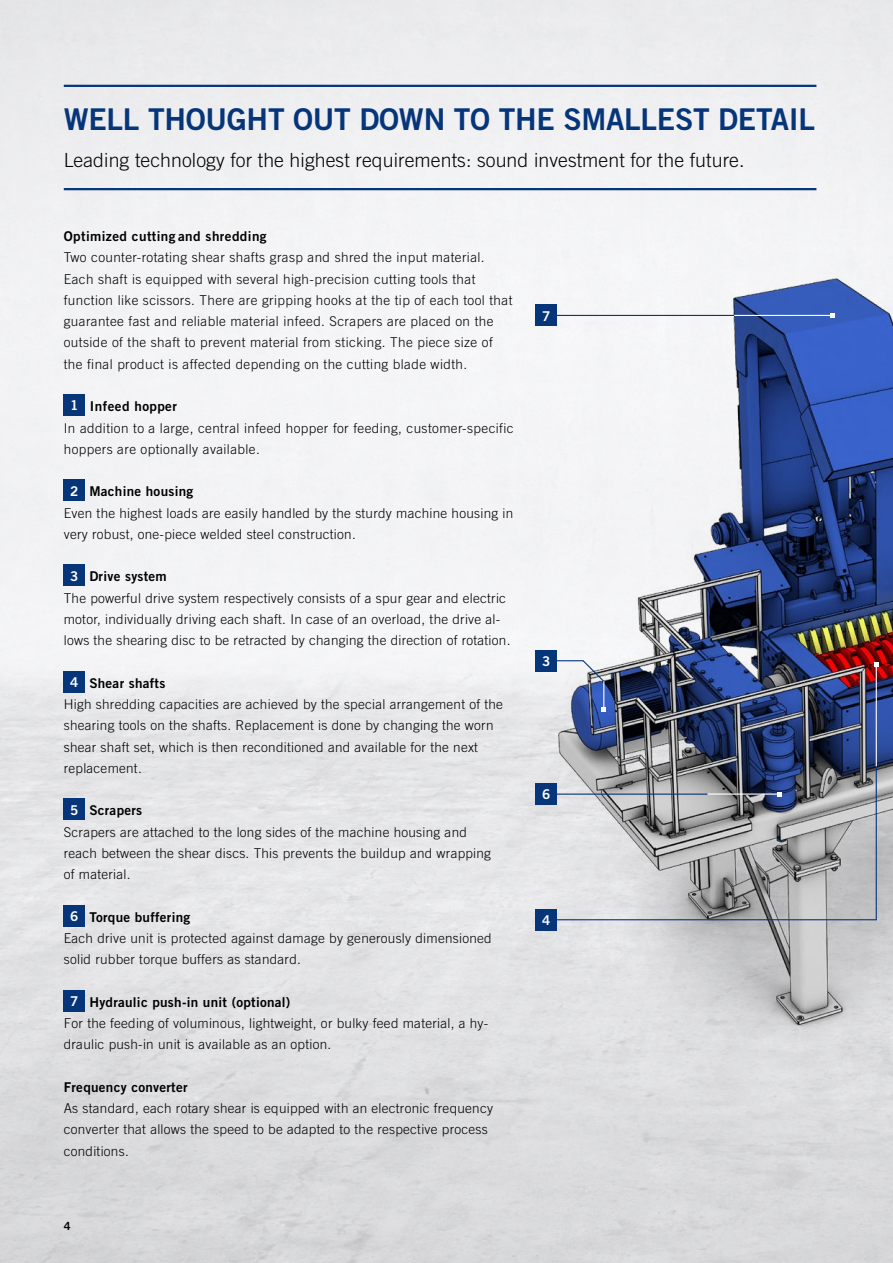
<style>
.page{position:relative;width:893px;height:1263px;background:#fff}
.page>*{position:absolute;margin:0;border:0;box-sizing:border-box;transform-origin:0 0}
.Copy_9___11{font:30px "Trade Gothic LT Std Bd 2";letter-spacing:-.01em;color:#06357a}
.Copy_9___11-2{font:300 19.5px "Trade Gothic LT Std";letter-spacing:.005em;color:#000}
.Copy_9___11-3{font:300 13.5px/21.3px "Trade Gothic LT Std";letter-spacing:.02em;color:#000}
.Copy_9___11-4{font:13.5px "Trade Gothic LT Std Bd 2";color:#fff}
.Copy_9___11-5{font:11.25px "Trade Gothic LT Std Bd 2";color:#000}
.s1{font-family:"Trade Gothic LT Std Bd 2";font-weight:400}
</style>
<div class="page">
<img style="left:0;top:0;width:893px;height:1263px">
<img style="left:558px;top:278px;width:335px;height:780px">
<hr style="left:64px;top:85px;width:752px;height:2px;background:#06357a">
<hr style="left:64px;top:188px;width:752px;height:2px;background:#06357a">
<div style="left:536px;top:650px;width:21px;height:21px;background:#06357a"></div>
<div style="left:536px;top:909px;width:21px;height:21px;background:#06357a"></div>
<hr style="left:556px;top:919px;width:321px;height:1px;background:#06357a">
<hr style="left:876px;top:766px;width:1px;height:154px;background:#06357a">
<svg style="left:556px;top:659px;width:50px;height:53px"></svg>
<hr style="left:876px;top:665px;width:1px;height:101px;background:#fff">
<svg style="left:874px;top:662px;width:4px;height:5px"></svg>
<div style="left:536px;top:305px;width:21px;height:21px;background:#06357a"></div>
<hr style="left:734px;top:315px;width:98px;height:1px;background:#fff">
<svg style="left:830px;top:313px;width:4px;height:5px"></svg>
<hr style="left:557px;top:315px;width:177px;height:1px;background:#06357a">
<div style="left:64px;top:394px;width:21px;height:22px;background:#06357a"></div>
<div style="left:64px;top:480px;width:21px;height:21px;background:#06357a"></div>
<div style="left:64px;top:565px;width:21px;height:21px;background:#06357a"></div>
<div style="left:64px;top:671px;width:21px;height:21px;background:#06357a"></div>
<div style="left:64px;top:798px;width:21px;height:22px;background:#06357a"></div>
<div style="left:64px;top:905px;width:21px;height:21px;background:#06357a"></div>
<div style="left:64px;top:990px;width:21px;height:21px;background:#06357a"></div>
<div style="left:536px;top:783px;width:21px;height:22px;background:#06357a"></div>
<hr style="left:556px;top:793px;width:152px;height:2px;background:#06357a">
<hr style="left:708px;top:793px;width:71px;height:2px;background:#fff">
<svg style="left:777px;top:792px;width:5px;height:4px"></svg>
<p class="Copy_9___11" style="left:64px;top:100px;width:753px">WELL THOUGHT OUT DOWN TO THE SMALLEST DETAIL</p>
<p class="Copy_9___11-2" style="left:64px;top:148px;width:682px">Leading technology for the highest requirements: sound investment for the future.</p>
<p class="Copy_9___11-3" style="left:64px;top:225px;width:450px"><span class="s1">Optimized cutting and shredding<br></span>Two counter-rotating shear shafts grasp and shred the input material.<br>Each shaft is equipped with several high-precision cutting tools that function like scissors. There are gripping hooks at the tip of each tool that guarantee fast and reliable material infeed. Scrapers are placed on the outside of the shaft to prevent material from sticking. The piece size of the final product is affected depending on the cutting blade width.</p>
<p class="Copy_9___11-4" style="left:70px;top:397px;width:10px">1</p>
<p class="Copy_9___11-3" style="left:64px;top:396px;width:451px;text-indent:26px"><span class="s1">Infeed hopper<br></span>In addition to a large, central infeed hopper for feeding, customer-specific hoppers are optionally available.</p>
<p class="Copy_9___11-4" style="left:70px;top:482px;width:10px">2</p>
<p class="Copy_9___11-3" style="left:64px;top:481px;width:451px;text-indent:26px"><span class="s1">Machine housing<br></span>Even the highest loads are easily handled by the sturdy machine housing in very robust, one-piece welded steel construction.</p>
<p class="Copy_9___11-4" style="left:70px;top:567px;width:10px">3</p>
<p class="Copy_9___11-3" style="left:64px;top:566px;width:448px;text-indent:26px"><span class="s1">Drive system<br></span>The powerful drive system respectively consists of a spur gear and electric motor, individually driving each shaft. In case of an overload, the drive al&shy;lows the shearing disc to be retracted by changing the direction of rotation.</p>
<p class="Copy_9___11-4" style="left:70px;top:674px;width:10px">4</p>
<p class="Copy_9___11-3" style="left:64px;top:672px;width:441px;text-indent:26px"><span class="s1">Shear shafts<br></span>High shredding capacities are achieved by the special arrangement of the shearing tools on the shafts. Replacement is done by changing the worn shear shaft set, which is then reconditioned and available for the next replacement.</p>
<p class="Copy_9___11-4" style="left:70px;top:801px;width:10px">5</p>
<p class="Copy_9___11-3" style="left:64px;top:800px;width:429px;text-indent:26px"><span class="s1">Scrapers<br></span>Scrapers are attached to the long sides of the machine housing and reach between the shear discs. This prevents the buildup and wrapping of material.</p>
<p class="Copy_9___11-4" style="left:70px;top:908px;width:10px">6</p>
<p class="Copy_9___11-3" style="left:64px;top:906px;width:429px;text-indent:26px"><span class="s1">Torque buffering<br></span>Each drive unit is protected against damage by generously dimensioned solid rubber torque buffers as standard.</p>
<p class="Copy_9___11-4" style="left:70px;top:993px;width:10px">7</p>
<p class="Copy_9___11-3" style="left:64px;top:991px;width:426px;text-indent:26px"><span class="s1">Hydraulic push-in unit (optional)<br></span>For the feeding of voluminous, lightweight, or bulky feed material, a hy&shy;draulic push-in unit is available as an option.</p>
<p class="Copy_9___11-3" style="left:64px;top:1076px;width:431px"><span class="s1">Frequency converter<br></span>As standard, each rotary shear is equipped with an electronic frequency converter that allows the speed to be adapted to the respective process conditions.</p>
<p class="Copy_9___11-5" style="left:64px;top:1219px;width:8px">4</p>
<p class="Copy_9___11-4" style="left:542px;top:308px;width:10px">7</p>
<p class="Copy_9___11-4" style="left:542px;top:653px;width:10px">3</p>
<p class="Copy_9___11-4" style="left:542px;top:786px;width:10px">6</p>
<p class="Copy_9___11-4" style="left:542px;top:912px;width:10px">4</p>
</div>
